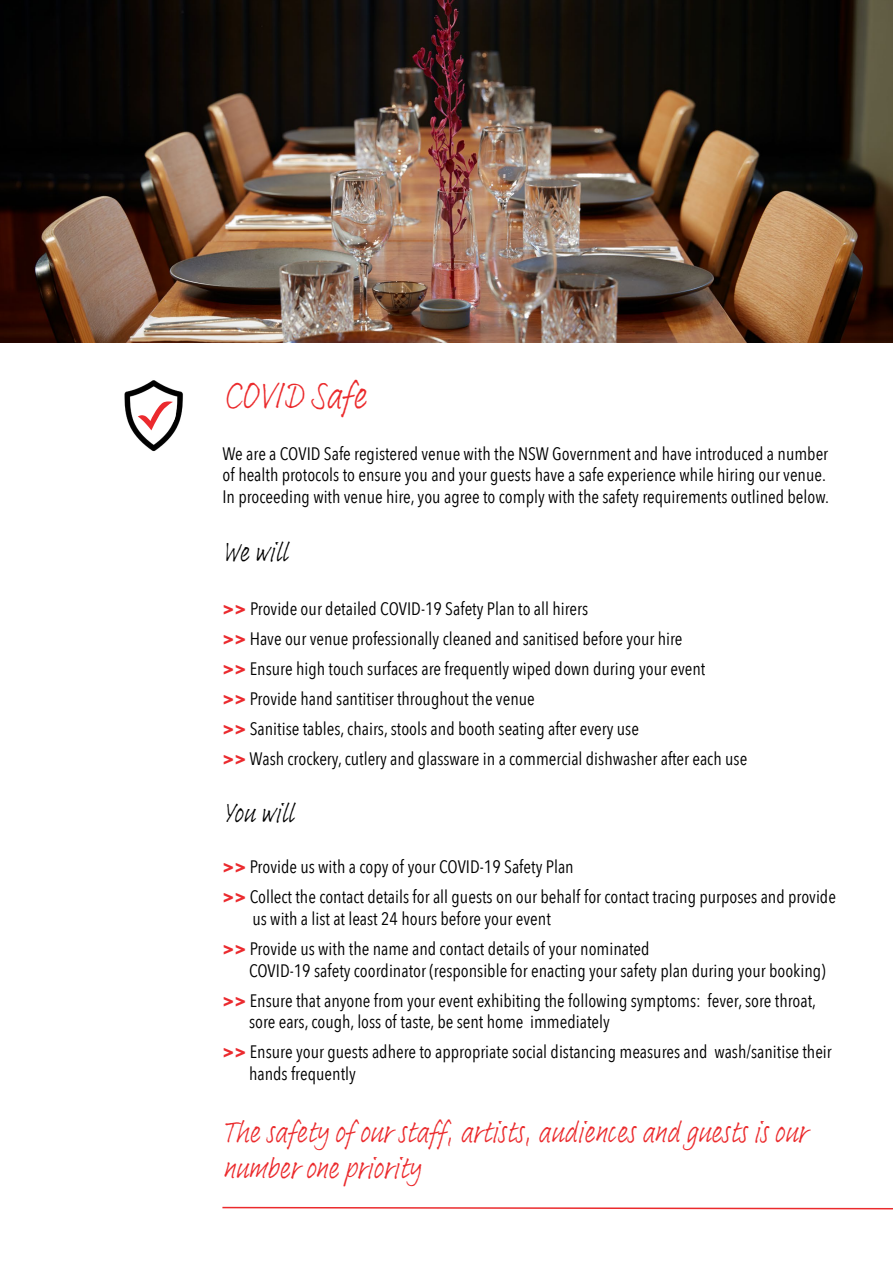
<style>
.page{position:relative;width:893px;height:1263px;background:#fff}
.page>*{position:absolute;margin:0;border:0;box-sizing:border-box;transform-origin:0 0}
.t1{font:39px "Lucida Grande";color:#eb2a2e;scale:1.4 1}
.t2{font:37.5px "Adobe Handwriting Frank";color:#eb2a2c}
.t3{font:30px/36px "Adobe Handwriting Frank";color:#eb2a2c}
.t4{font:27px "Adobe Handwriting Frank";color:#000}
.t5{font:18px/30px "Avenir Next Condensed";color:#000}
.s1{font-weight:700;color:#eb2a2e}
</style>
<div class="page">
<svg style="left:222px;top:1206px;width:671px;height:4px"></svg>
<img style="left:0;top:0;width:893px;height:342px">
<img style="left:124px;top:380px;width:59px;height:72px">
<div style="left:136px;top:399px;width:40px;height:31px;background:#fff;border-radius:50%"></div>
<h1 class="t1" style="left:135px;top:393px;width:31px">✓</h1>
<h2 class="t2" style="left:222px;top:370px;width:144px">COVID Safe</h2>
<p class="t5" style="left:222px;top:442px;width:608px;line-height:21.6px">We are a COVID Safe registered venue with the NSW Government and have introduced a number of health protocols to ensure you and your guests have a safe experience while hiring our venue.<br>In proceeding with venue hire, you agree to comply with the safety requirements outlined below.</p>
<h3 class="t4" style="left:222px;top:533px;width:66px">We will</h3>
<p class="t5" style="left:222px;top:592px;width:526px"><span class="s1">&gt;&gt;</span> Provide our detailed COVID-19 Safety Plan to all hirers<br><span class="s1">&gt;&gt;</span> Have our venue professionally cleaned and sanitised before your hire<br><span class="s1">&gt;&gt;</span> Ensure high touch surfaces are frequently wiped down during your event<br><span class="s1">&gt;&gt;</span> Provide hand santitiser throughout the venue<br><span class="s1">&gt;&gt;</span> Sanitise tables, chairs, stools and booth seating after every use<br><span class="s1">&gt;&gt;</span> Wash crockery, cutlery and glassware in a commercial dishwasher after each use</p>
<h3 class="t4" style="left:222px;top:795px;width:72px">You will</h3>
<p class="t5" style="left:222px;top:851px;width:615px"><span class="s1">&gt;&gt;</span> Provide us with a copy of your COVID-19 Safety Plan<br><span class="s1">&gt;&gt;</span> Collect the contact details for all guests on our behalf for contact tracing purposes and provide</p>
<p class="t5" style="left:222px;top:903px;width:429px;text-indent:30px">us with a list at least 24 hours before your event<br><span class="s1">&gt;&gt;</span> Provide us with the name and contact details of your nominated</p>
<p class="t5" style="left:222px;top:954px;width:605px;text-indent:27px">COVID-19 safety coordinator (responsible for enacting your safety plan during your booking) <span class="s1">&gt;&gt;</span> Ensure that anyone from your event exhibiting the following symptoms: fever, sore throat,</p>
<p class="t5" style="left:222px;top:1006px;width:611px;text-indent:27px">sore ears, cough, loss of taste, be sent home immediately<br><span class="s1">&gt;&gt;</span> Ensure your guests adhere to appropriate social distancing measures and wash/sanitise their</p>
<p class="t5" style="left:249px;top:1058px;width:108px">hands frequently</p>
<h3 class="t3" style="left:222px;top:1115px;width:585px">The safety of our staff, artists, audiences and guests is our number one priority</h3>
</div>
